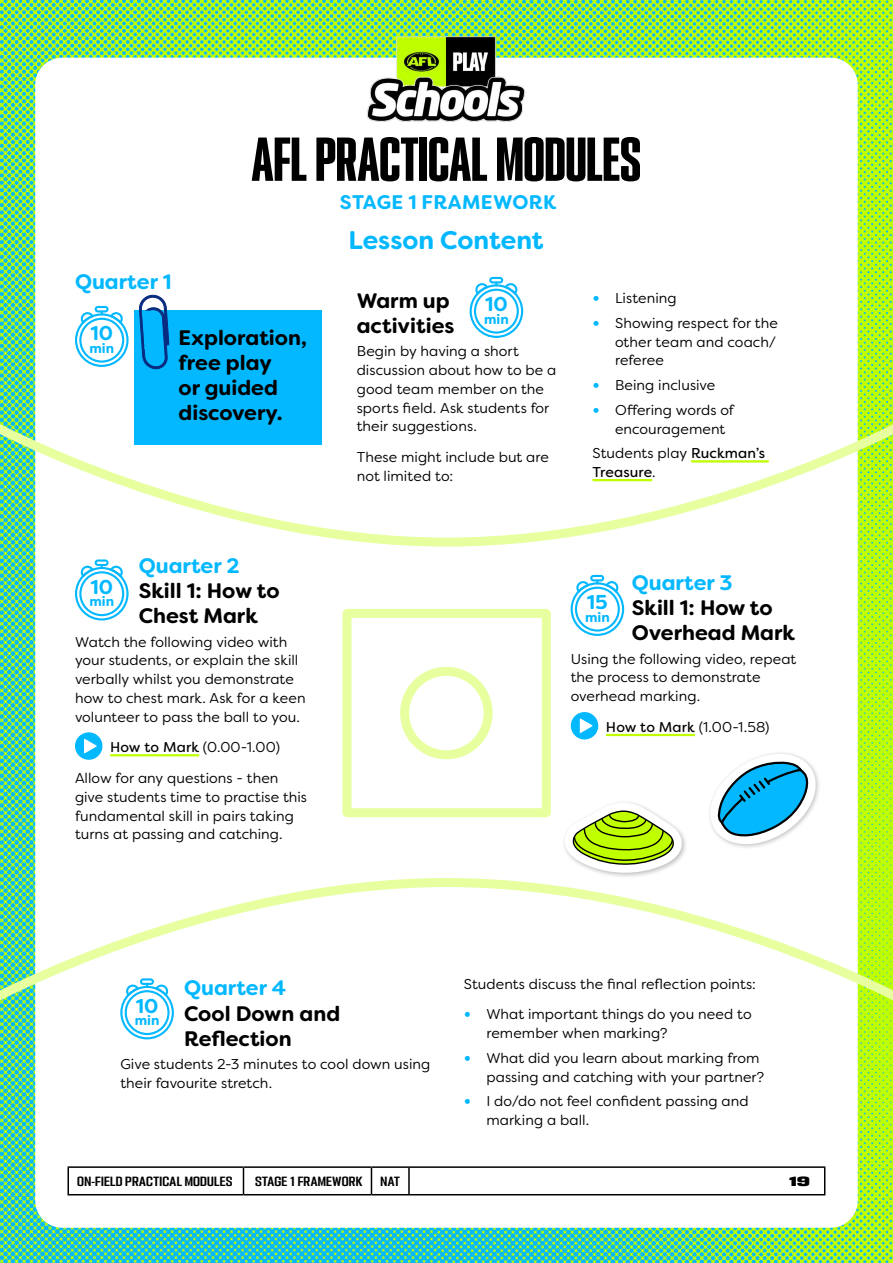
<style>
.page{position:relative;width:893px;height:1263px;background:#fff}
.page>*{position:absolute;margin:0;border:0;box-sizing:border-box;transform-origin:0 0}
.t1{font:55.5px "PODIUM Sharp 2.10";color:#000}
.Heading_2{font:700 25.5px "Filson Soft";color:#03b8ff}
.Subhead_1{font:700 21px/25.2px "Filson Soft";color:#000}
.Subhead_1_Black{font:700 21px/25.2px "Filson Soft";color:#000}
.Subhead_1-2{font:700 21px "Filson Soft";color:#03b8ff}
.t2{font:700 20.1px "Filson Soft";color:#03b8ff}
.t3{font:700 19.65px "Filson Soft";letter-spacing:.02em;color:#03b8ff}
.NEW_body{font:14.25px/18.8px "Filson Soft";letter-spacing:.005em;color:#000}
.NEW_body-2{font:14.25px/18.8px "Filson Soft";letter-spacing:.005em;color:#000}
.t4{font:700 13.65px "Filson Soft";color:#03b8ff}
.t5{font:12px "PODIUM Sharp 4.9";letter-spacing:.02em;color:#000}
.t6{font:12px "PODIUM Sharp 7.12";color:#000}
.s1{color:#03b8ff}
.s2{font-style:inherit}
.s3{font-weight:700;font-size:18px;color:#03b8ff}
</style>
<div class="page">
<img style="left:0;top:0;width:893px;height:1263px">
<div style="left:35px;top:58px;width:823px;height:1170px;background:#fff;border-radius:27px"></div>
<img style="left:332px;top:0;width:229px;height:122px">
<hr style="left:68px;top:1166px;width:175px;height:2px;background:#000">
<svg style="left:68px;top:1168px;width:1px;height:26px"></svg>
<hr style="left:243px;top:1166px;width:128px;height:2px;background:#000">
<svg style="left:243px;top:1168px;width:1px;height:26px"></svg>
<hr style="left:371px;top:1166px;width:38px;height:2px;background:#000">
<svg style="left:371px;top:1168px;width:1px;height:26px"></svg>
<hr style="left:409px;top:1166px;width:416px;height:2px;background:#000">
<hr style="left:408px;top:1168px;width:2px;height:26px;background:#000">
<svg style="left:824px;top:1168px;width:1px;height:26px"></svg>
<hr style="left:68px;top:1194px;width:175px;height:1px;background:#000">
<hr style="left:243px;top:1194px;width:128px;height:1px;background:#000">
<hr style="left:371px;top:1194px;width:38px;height:1px;background:#000">
<hr style="left:409px;top:1194px;width:416px;height:1px;background:#000">
<svg style="left:0;top:413px;width:893px;height:598px"></svg>
<svg style="left:338px;top:604px;width:217px;height:218px"></svg>
<div style="left:134px;top:310px;width:188px;height:135px;background:#03b8ff"></div>
<svg style="left:139px;top:295px;width:30px;height:74px"></svg>
<hr style="left:691px;top:460px;width:78px;height:2px;background:#c0ff00">
<hr style="left:593px;top:479px;width:59px;height:2px;background:#c0ff00">
<div style="left:707px;top:751px;width:114px;height:99px;background:#fff"></div>
<svg style="left:703px;top:749px;width:120px;height:99px"></svg>
<div style="left:562px;top:799px;width:126px;height:79px;background:#000;opacity:.25"></div>
<svg style="left:564px;top:802px;width:119px;height:71px"></svg>
<svg style="left:120px;top:978px;width:54px;height:61px"></svg>
<svg style="left:470px;top:277px;width:53px;height:61px"></svg>
<svg style="left:75px;top:306px;width:54px;height:61px"></svg>
<h1 class="t1" style="left:252px;top:124px;width:391px">AFL PRACTICAL MODULES</h1>
<h3 class="t3" style="left:340px;top:190px;width:218px">STAGE 1 FRAMEWORK</h3>
<p class="Subhead_1-2" style="left:75px;top:268px;width:98px">Quarter 1</p>
<p class="t2" style="left:90px;top:320px;width:24px">10</p>
<p class="t4" style="left:89px;top:339px;width:26px">min</p>
<p class="Subhead_1_Black" style="left:179px;top:325px;width:130px">Exploration, free play<br>or guided discovery.</p>
<p class="Subhead_1" style="left:139px;top:553px;width:142px"><span class="s1">Quarter 2<br></span>Skill 1: How to<br>Chest Mark</p>
<p class="NEW_body" style="left:75px;top:632px;width:232px">Watch the following video with your students, or explain the skill verbally whilst you demonstrate how to chest mark. Ask for a keen volunteer to pass the ball to you.</p>
<p class="NEW_body" style="left:110px;top:738px;width:171px"><span class="s2">How to Mark</span> (0.00-1.00)</p>
<p class="NEW_body" style="left:75px;top:769px;width:234px">Allow for any questions - then give students time to practise this fundamental skill in pairs taking turns at passing and catching.</p>
<p class="t2" style="left:90px;top:574px;width:24px">10</p>
<p class="t4" style="left:89px;top:593px;width:26px">min</p>
<p class="Heading_2" style="left:348px;top:223px;width:197px">Lesson Content</p>
<p class="Subhead_1_Black" style="left:357px;top:288px;width:99px">Warm up activities</p>
<p class="NEW_body" style="left:357px;top:342px;width:201px">Begin by having a short discussion about how to be a good team member on the sports field. Ask students for their suggestions.</p>
<p class="NEW_body" style="left:357px;top:448px;width:194px">These might include but are not limited to:</p>
<p class="t2" style="left:485px;top:291px;width:24px">10</p>
<p class="t4" style="left:484px;top:310px;width:26px">min</p>
<p class="NEW_body" style="left:593px;top:289px;width:86px"><span class="s3">•</span> Listening</p>
<p class="NEW_body" style="left:615px;top:313px;width:164px;text-align:justify;text-indent:-22px"><span class="s3">•</span> Showing respect for the other team and coach/ referee</p>
<p class="NEW_body" style="left:593px;top:376px;width:124px"><span class="s3">•</span> Being inclusive</p>
<p class="NEW_body" style="left:615px;top:400px;width:120px;text-indent:-22px"><span class="s3">•</span> Offering words of encouragement</p>
<p class="NEW_body-2" style="left:593px;top:444px;width:174px"><span class="s2">Students play</span> Ruckman’s<br>Treasure<span class="s2">.</span></p>
<p class="Subhead_1" style="left:632px;top:570px;width:165px"><span class="s1">Quarter 3<br></span>Skill 1: How to<br>Overhead Mark</p>
<p class="NEW_body" style="left:571px;top:649px;width:227px">Using the following video, repeat the process to demonstrate overhead marking.</p>
<p class="NEW_body" style="left:606px;top:717px;width:165px"><span class="s2">How to Mark</span> (1.00-1.58)</p>
<p class="t2" style="left:587px;top:589px;width:22px">15</p>
<p class="t4" style="left:585px;top:608px;width:26px">min</p>
<p class="Subhead_1" style="left:184px;top:975px;width:158px"><span class="s1">Quarter 4<br></span>Cool Down and<br>Reflection</p>
<p class="NEW_body" style="left:120px;top:1055px;width:311px">Give students 2-3 minutes to cool down using their favourite stretch.</p>
<p class="t2" style="left:136px;top:992px;width:24px">10</p>
<p class="t4" style="left:135px;top:1012px;width:26px">min</p>
<p class="NEW_body" style="left:464px;top:974px;width:294px">Students discuss the final reflection points:</p>
<p class="NEW_body" style="left:486px;top:1005px;width:267px;text-indent:-22px"><span class="s3">•</span> What important things do you need to remember when marking?</p>
<p class="NEW_body" style="left:486px;top:1048px;width:279px;text-indent:-22px"><span class="s3">•</span> What did you learn about marking from passing and catching with your partner?</p>
<p class="NEW_body" style="left:486px;top:1092px;width:264px;text-indent:-22px"><span class="s3">•</span> I do/do not feel confident passing and marking a ball.</p>
<p class="t5" style="left:77px;top:1173px;width:157px">ON-FIELD PRACTICAL MODULES</p>
<p class="t5" style="left:255px;top:1173px;width:109px">STAGE 1 FRAMEWORK</p>
<p class="t5" style="left:380px;top:1173px;width:21px">NAT</p>
<p class="t6" style="left:789px;top:1173px;width:22px">19</p>
</div>
